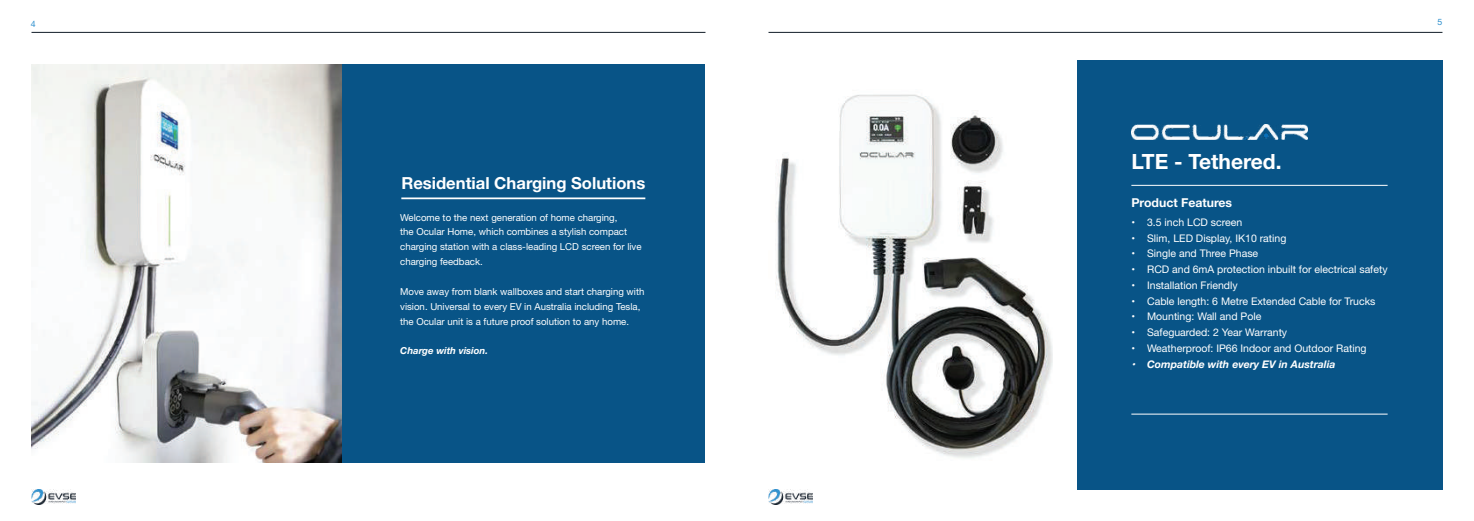
<style>
.page{position:relative;width:1474px;height:521px;background:#fff}
.page>*{position:absolute;margin:0;border:0;box-sizing:border-box;transform-origin:0 0}
.t1{font:700 21px "Helvetica Neue";color:#fff}
.t2{font:700 16.62px "Helvetica Neue";color:#fff}
.t3{font:700 12.25px "Helvetica Neue";color:#fff}
.t4{font:10.5px "Helvetica Neue";color:#fff}
.t5{font:italic 700 10.5px "Helvetica Neue";color:#fff}
.t6{font:9.62px/14.9px "Helvetica Neue";color:#fff}
.t7{font:italic 700 9.62px "Helvetica Neue";color:#fff}
.t8{font:8.75px "Helvetica Neue";color:#2b8ecd}
</style>
<div class="page">
<img style="left:32px;top:490px;width:44px;height:14px">
<img style="left:768px;top:490px;width:44px;height:14px">
<hr style="left:32px;top:32px;width:673px;height:1px;background:#111d28">
<hr style="left:768px;top:32px;width:674px;height:1px;background:#111d28">
<div style="left:341px;top:64px;width:364px;height:399px;background:#085487"></div>
<hr style="left:401px;top:197px;width:244px;height:2px;background:#fff">
<img style="left:32px;top:64px;width:309px;height:399px">
<img style="left:775px;top:94px;width:277px;height:364px">
<div style="left:1076px;top:60px;width:365px;height:429px;background:#085487"></div>
<img style="left:1131px;top:124px;width:175px;height:16px">
<hr style="left:1131px;top:185px;width:256px;height:1px;background:#fff">
<hr style="left:1131px;top:414px;width:256px;height:1px;background:#fff">
<p class="t8" style="left:31px;top:18px;width:6px">4</p>
<p class="t8" style="left:1437px;top:15px;width:6px">5</p>
<h2 class="t2" style="left:401px;top:170px;width:245px">Residential Charging Solutions</h2>
<p class="t6" style="left:400px;top:210px;width:243px">Welcome to the next generation of home charging,<br>the Ocular Home, which combines a stylish compact charging station with a class-leading LCD screen for live charging feedback.</p>
<p class="t6" style="left:400px;top:285px;width:246px">Move away from blank wallboxes and start charging with vision. Universal to every EV in Australia including Tesla, the Ocular unit is a future proof solution to any home.</p>
<p class="t7" style="left:400px;top:343px;width:89px">Charge with vision.</p>
<h1 class="t1" style="left:1131px;top:145px;width:152px">LTE - Tethered.</h1>
<p class="t3" style="left:1131px;top:193px;width:102px">Product Features</p>
<p class="t4" style="left:1131px;top:215px;width:112px">• 3.5 inch LCD screen</p>
<p class="t4" style="left:1131px;top:230px;width:157px">• Slim, LED Display, IK10 rating</p>
<p class="t4" style="left:1131px;top:246px;width:128px">• Single and Three Phase</p>
<p class="t4" style="left:1131px;top:262px;width:258px">• RCD and 6mA protection inbuilt for electrical safety</p>
<p class="t4" style="left:1131px;top:278px;width:108px">• Installation Friendly</p>
<p class="t4" style="left:1131px;top:293px;width:245px">• Cable length: 6 Metre Extended Cable for Trucks</p>
<p class="t4" style="left:1131px;top:309px;width:131px">• Mounting: Wall and Pole</p>
<p class="t4" style="left:1131px;top:325px;width:157px">• Safeguarded: 2 Year Warranty</p>
<p class="t4" style="left:1131px;top:341px;width:237px">• Weatherproof: IP66 Indoor and Outdoor Rating</p>
<p class="t5" style="left:1131px;top:356px;width:205px">• Compatible with every EV in Australia</p>
</div>
